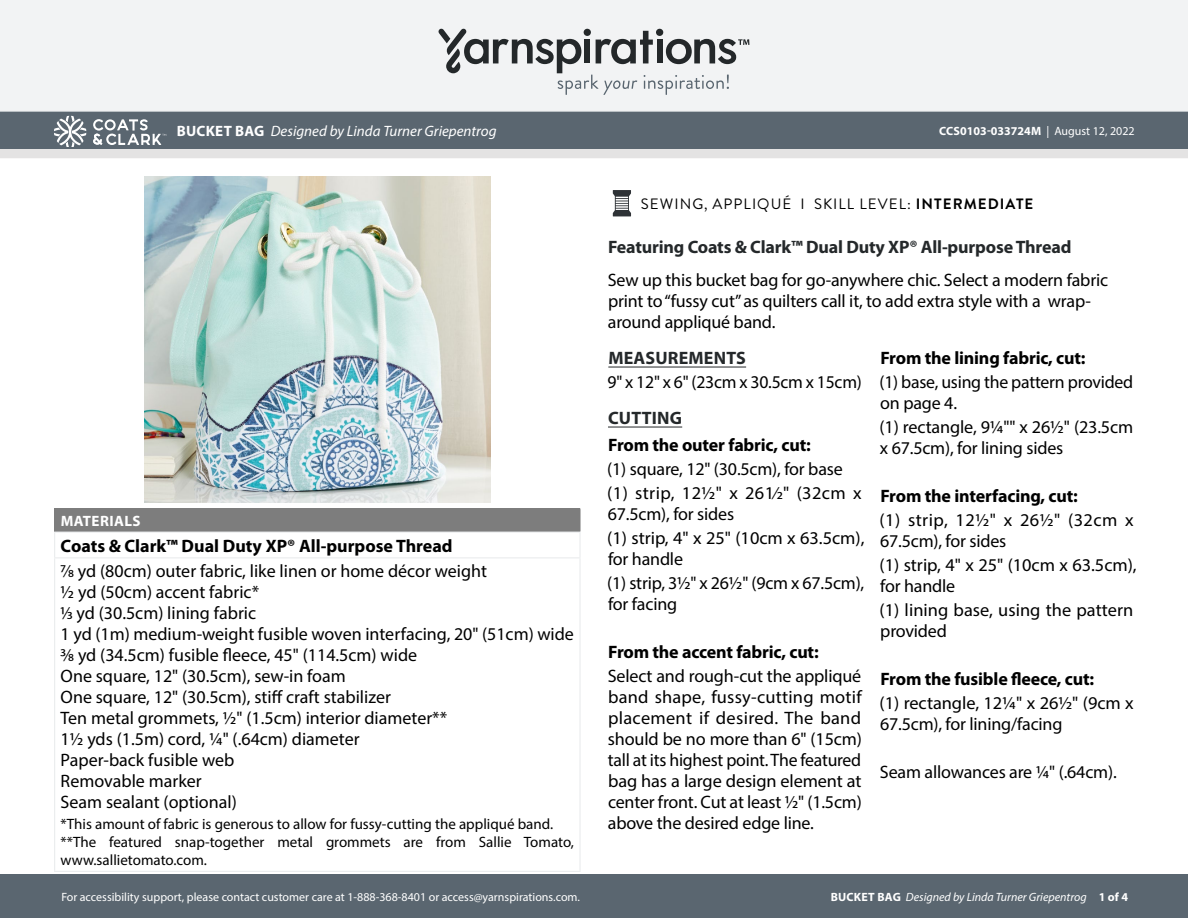
<style>
.page{position:relative;width:1188px;height:918px;background:#fff}
.page>*{position:absolute;margin:0;border:0;box-sizing:border-box;transform-origin:0 0}
.Body_-__With_auto_st{font:18px/21px "Myriad Pro";letter-spacing:-.01em;color:#000}
.Material_-__Colors_i{font:18px "Myriad Pro";color:#000}
.Romance_Copy{font:18px/21px "Myriad Pro";letter-spacing:-.01em;color:#000}
.Body_-__With_auto_st-2{font:700 18px "Myriad Pro";letter-spacing:-.01em;color:#000}
.Featuring{font:700 18px "Myriad Pro";letter-spacing:-.01em;color:#24282a}
.Materials_-_Brand{font:700 18px "Myriad Pro";color:#000}
.Body_-_HEADERS_-_Und{font:700 18px "Myriad Pro";letter-spacing:.01em;color:#24282a}
.Material_-__Colors_i-2{font:15px/18px "Myriad Pro";color:#000}
.t1{font:italic 15px "Myriad Pro";color:#fff}
.Type_of_pattern___Sk{font:15px "Brandon Grotesque";letter-spacing:.07em;color:#000}
.Materials_-__Header{font:700 15px "Myriad Pro";letter-spacing:.03em;color:#fff}
.t2{font:12px "Myriad Pro";color:#fff}
.t3{font:italic 12px "Myriad Pro";color:#fff}
.t4{font:700 12px "Myriad Pro";color:#fff}
.s1{font-weight:700;font-style:normal}
.s2{font-weight:400}
.s3{font-weight:700}
</style>
<div class="page">
<div style="left:0;top:875px;width:1188px;height:43px;background:#5a6670"></div>
<div style="left:0;top:111px;width:1188px;height:38px;background:#5a6670"></div>
<div style="left:0;top:0;width:1188px;height:112px;background:#f2f3f4"></div>
<svg style="left:438px;top:29px;width:311px;height:66px"></svg>
<svg style="left:0;top:116px;width:1188px;height:42px"></svg>
<img style="left:144px;top:177px;width:346px;height:325px">
<hr style="left:608px;top:367px;width:138px;height:1px;background:#24282a">
<hr style="left:608px;top:427px;width:74px;height:1px;background:#24282a">
<svg style="left:613px;top:190px;width:18px;height:26px"></svg>
<div style="left:55px;top:509px;width:525px;height:23px;background:#7d7d7d"></div>
<hr style="left:54px;top:508px;width:526px;height:1px;background:#7d7d7d">
<svg style="left:580px;top:509px;width:1px;height:23px"></svg>
<hr style="left:54px;top:532px;width:527px;height:1px;background:#eaeced">
<svg style="left:54px;top:509px;width:1px;height:48px"></svg>
<hr style="left:579px;top:533px;width:2px;height:24px;background:#eaeced">
<hr style="left:54px;top:558px;width:1px;height:313px;background:#eaeced">
<hr style="left:54px;top:871px;width:527px;height:1px;background:#eaeced">
<hr style="left:579px;top:558px;width:2px;height:313px;background:#eaeced">
<hr style="left:54px;top:557px;width:527px;height:1px;background:#eaeced">
<p class="t1" style="left:177px;top:122px;width:322px"><span class="s1">BUCKET BAG</span> Designed by Linda Turner Griepentrog</p>
<p class="t4" style="left:939px;top:123px;width:197px">CCS0103-033724M <span class="s2">| August 12, 2022</span></p>
<p class="Materials_-__Header" style="left:61px;top:511px;width:81px">MATERIALS</p>
<p class="Materials_-_Brand" style="left:61px;top:534px;width:394px">Coats &amp; Clark™ Dual Duty XP® All-purpose Thread</p>
<p class="Material_-__Colors_i" style="left:61px;top:560px;width:428px">7/8 yd (80cm) outer fabric, like linen or home décor weight</p>
<p class="Material_-__Colors_i" style="left:61px;top:581px;width:200px">½ yd (50cm) accent fabric*</p>
<p class="Material_-__Colors_i" style="left:61px;top:602px;width:197px">1/3 yd (30.5cm) lining fabric</p>
<p class="Material_-__Colors_i" style="left:61px;top:623px;width:515px">1 yd (1m) medium-weight fusible woven interfacing, 20" (51cm) wide</p>
<p class="Material_-__Colors_i" style="left:61px;top:644px;width:358px">3/8 yd (34.5cm) fusible fleece, 45" (114.5cm) wide</p>
<p class="Material_-__Colors_i" style="left:61px;top:665px;width:287px">One square, 12" (30.5cm), sew-in foam</p>
<p class="Material_-__Colors_i" style="left:61px;top:686px;width:332px">One square, 12" (30.5cm), stiff craft stabilizer</p>
<p class="Material_-__Colors_i" style="left:61px;top:707px;width:388px">Ten metal grommets, ½" (1.5cm) interior diameter**</p>
<p class="Material_-__Colors_i" style="left:61px;top:728px;width:301px">1½ yds (1.5m) cord, ¼" (.64cm) diameter</p>
<p class="Material_-__Colors_i" style="left:61px;top:749px;width:175px">Paper-back fusible web</p>
<p class="Material_-__Colors_i" style="left:61px;top:770px;width:143px">Removable marker</p>
<p class="Material_-__Colors_i" style="left:61px;top:791px;width:178px">Seam sealant (optional)</p>
<p class="Material_-__Colors_i-2" style="left:61px;top:815px;width:494px">*This amount of fabric is generous to allow for fussy-cutting the appliqué band.</p>
<p class="Material_-__Colors_i-2" style="left:61px;top:833px;width:515px">**The featured snap-together metal grommets are from Sallie Tomato, www.sallietomato.com.</p>
<p class="Type_of_pattern___Sk" style="left:641px;top:193px;width:394px">SEWING, APPLIQUÉ I SKILL LEVEL: <span class="s3">INTERMEDIATE</span></p>
<p class="Featuring" style="left:608px;top:235px;width:465px">Featuring Coats &amp; Clark™ Dual Duty XP® All-purpose Thread</p>
<p class="Romance_Copy" style="left:608px;top:269px;width:502px">Sew up this bucket bag for go-anywhere chic. Select a modern fabric print to “fussy cut” as quilters call it, to add extra style with a wrap&shy;around appliqué band.</p>
<p class="Body_-_HEADERS_-_Und" style="left:608px;top:346px;width:139px">MEASUREMENTS</p>
<p class="Body_-__With_auto_st" style="left:608px;top:371px;width:256px">9" x 12" x 6" (23cm x 30.5cm x 15cm)</p>
<p class="Body_-_HEADERS_-_Und" style="left:608px;top:406px;width:76px">CUTTING</p>
<p class="Body_-__With_auto_st-2" style="left:608px;top:433px;width:204px">From the outer fabric, cut:</p>
<p class="Body_-__With_auto_st" style="left:607px;top:458px;width:237px">(1) square, 12" (30.5cm), for base</p>
<p class="Body_-__With_auto_st" style="left:607px;top:482px;width:256px">(1) strip, 12½" x 261/2" (32cm x<br>67.5cm), for sides</p>
<p class="Body_-__With_auto_st" style="left:607px;top:527px;width:259px">(1) strip, 4" x 25" (10cm x 63.5cm), for handle</p>
<p class="Body_-__With_auto_st" style="left:607px;top:572px;width:258px">(1) strip, 31/2" x 261/2" (9cm x 67.5cm), for facing</p>
<p class="Body_-__With_auto_st-2" style="left:608px;top:640px;width:212px">From the accent fabric, cut:</p>
<p class="Body_-__With_auto_st" style="left:608px;top:665px;width:256px;text-align:justify">Select and rough-cut the appliqué band shape, fussy-cutting motif placement if desired. The band should be no more than 6" (15cm) tall at its highest point. The featured bag has a large design element at center front. Cut at least ½" (1.5cm) above the desired edge line.</p>
<p class="Body_-__With_auto_st-2" style="left:880px;top:346px;width:207px">From the lining fabric, cut:</p>
<p class="Body_-__With_auto_st" style="left:880px;top:371px;width:255px">(1) base, using the pattern provided on page 4.</p>
<p class="Body_-__With_auto_st" style="left:880px;top:416px;width:255px">(1) rectangle, 9¼"" x 261/2" (23.5cm x 67.5cm), for lining sides</p>
<p class="Body_-__With_auto_st-2" style="left:880px;top:484px;width:199px">From the interfacing, cut:</p>
<p class="Body_-__With_auto_st" style="left:880px;top:509px;width:256px">(1) strip, 121/2" x 261/2" (32cm x<br>67.5cm), for sides</p>
<p class="Body_-__With_auto_st" style="left:880px;top:554px;width:259px">(1) strip, 4" x 25" (10cm x 63.5cm), for handle</p>
<p class="Body_-__With_auto_st" style="left:880px;top:599px;width:255px">(1) lining base, using the pattern provided</p>
<p class="Body_-__With_auto_st-2" style="left:880px;top:667px;width:215px">From the fusible fleece, cut:</p>
<p class="Body_-__With_auto_st" style="left:880px;top:692px;width:256px">(1) rectangle, 12¼" x 26½" (9cm x<br>67.5cm), for lining/facing</p>
<p class="Body_-__With_auto_st" style="left:880px;top:761px;width:238px">Seam allowances are ¼" (.64cm).</p>
<p class="t2" style="left:61px;top:889px;width:520px">For accessibility support, please contact customer care at 1-888-368-8401 or access@yarnspirations.com.</p>
<p class="t3" style="left:831px;top:889px;width:299px"><span class="s1">BUCKET BAG</span> Designed by Linda Turner Griepentrog <span class="s1">1 of 4</span></p>
</div>
